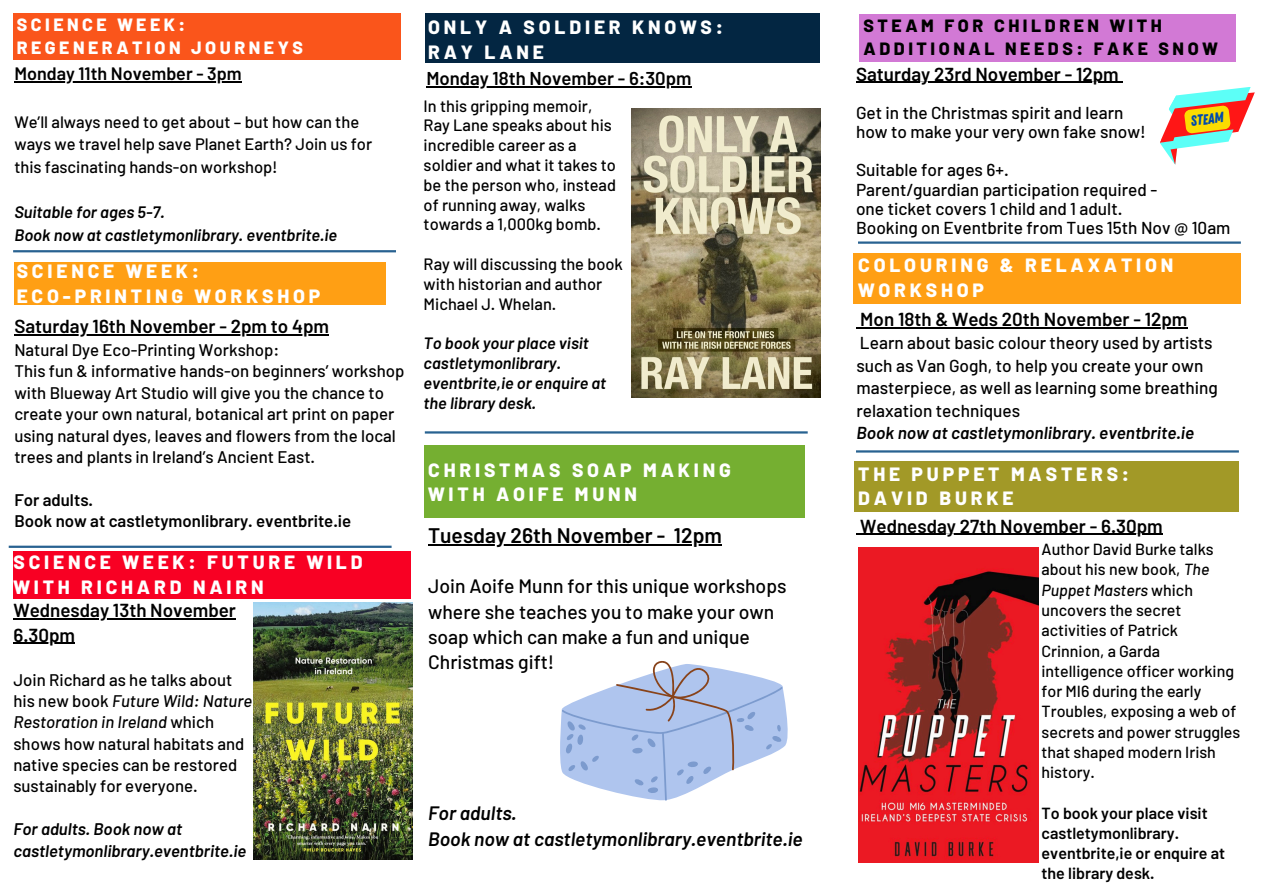
<style>
.page{position:relative;width:1263px;height:894px;background:#fff}
.page>*{position:absolute;margin:0;border:0;box-sizing:border-box;transform-origin:0 0}
.t1{font:600 21px "Barlow";color:#000}
.t2{font:500 19.35px/25.2px "Barlow";color:#000}
.t3{font:italic 600 19.35px "Barlow";color:#000}
.t4{font:800 19.2px/24.8px "Barlow";letter-spacing:.2em;color:#fff}
.t5{font:600 18.75px "Barlow";color:#000}
.t6{font:600 18.6px "Barlow";color:#000}
.t7{font:600 18px "Barlow";color:#000}
.t8{font:800 17.7px/22.8px "Barlow";letter-spacing:.2em;color:#000}
.t9{font:800 17.7px/22.8px "Barlow";letter-spacing:.2em;color:#fff}
.t10{font:500 17.25px/19.2px "Barlow";color:#000}
.t11{font:500 16.8px/21.3px "Barlow";color:#000}
.t12{font:italic 600 16.8px/21.3px "Barlow";color:#000}
.t13{font:600 16.8px/21.3px "Barlow";color:#000}
.t14{font:500 16.5px/22.6px "Barlow";color:#000}
.t15{font:italic 600 16.5px/22.6px "Barlow";color:#000}
.t16{font:500 16.35px/19.8px "Barlow";color:#000}
.t17{font:italic 600 16.35px/19.8px "Barlow";color:#000}
.t18{font:500 16.05px/20.2px "Barlow";color:#000}
.t19{font:600 16.05px/20.2px "Barlow";color:#000}
.t20{font:14.55px "Zing Rust Base";color:#004aad}
.s1{font-style:italic}
.s2{font-weight:600;font-style:italic}
</style>
<div class="page">
<div style="left:859px;top:14px;width:377px;height:47px;background:#d279d5"></div>
<hr style="left:856px;top:82px;width:263px;height:1px;background:#000">
<svg style="left:1160px;top:87px;width:95px;height:78px"></svg>
<hr style="left:9px;top:545px;width:383px;height:2px;background:#286291">
<hr style="left:425px;top:431px;width:383px;height:2px;background:#286291">
<div style="left:13px;top:14px;width:387px;height:46px;background:#fa551b"></div>
<div style="left:14px;top:262px;width:372px;height:43px;background:#ff9f14"></div>
<div style="left:13px;top:551px;width:397px;height:47px;background:#f80023"></div>
<hr style="left:13px;top:250px;width:383px;height:2px;background:#286291">
<div style="left:425px;top:446px;width:380px;height:72px;background:#75af31"></div>
<div style="left:854px;top:253px;width:387px;height:51px;background:#ff9f14"></div>
<img style="left:254px;top:602px;width:158px;height:256px">
<div style="left:425px;top:14px;width:395px;height:49px;background:#032642"></div>
<img style="left:631px;top:109px;width:189px;height:288px">
<svg style="left:560px;top:661px;width:228px;height:140px"></svg>
<hr style="left:858px;top:241px;width:383px;height:3px;background:#286291">
<hr style="left:856px;top:450px;width:383px;height:2px;background:#286291">
<div style="left:854px;top:461px;width:384px;height:51px;background:#a29927"></div>
<img style="left:858px;top:547px;width:180px;height:315px">
<hr style="left:13px;top:617px;width:223px;height:2px;background:#000">
<hr style="left:13px;top:642px;width:62px;height:1px;background:#000">
<hr style="left:14px;top:81px;width:228px;height:1px;background:#000">
<hr style="left:14px;top:334px;width:315px;height:1px;background:#000">
<hr style="left:428px;top:544px;width:237px;height:1px;background:#000">
<hr style="left:674px;top:544px;width:48px;height:1px;background:#000">
<hr style="left:860px;top:327px;width:327px;height:1px;background:#000">
<hr style="left:426px;top:86px;width:265px;height:1px;background:#000">
<hr style="left:860px;top:533px;width:303px;height:1px;background:#000">
<p class="t9" style="left:17px;top:13px;width:288px">SCIENCE WEEK:<br>REGENERATION JOURNEYS</p>
<h5 class="t7" style="left:14px;top:62px;width:229px">Monday 11th November - 3pm</h5>
<p class="t14" style="left:14px;top:110px;width:359px">We’ll always need to get about – but how can the ways we travel help save Planet Earth? Join us for this fascinating hands-on workshop!</p>
<h4 class="t15" style="left:14px;top:200px;width:324px">Suitable for ages 5-7.<br>Book now at castletymonlibrary. eventbrite.ie</h4>
<h1 class="t4" style="left:17px;top:258px;width:305px">SCIENCE WEEK:<br>ECO-PRINTING WORKSHOP</h1>
<h5 class="t5" style="left:14px;top:314px;width:316px">Saturday 16th November - 2pm to 4pm</h5>
<h5 class="t11" style="left:14px;top:338px;width:391px">Natural Dye Eco-Printing Workshop:<br>This fun &amp; informative hands-on beginners’ workshop with Blueway Art Studio will give you the chance to create your own natural, botanical art print on paper using natural dyes, leaves and flowers from the local trees and plants in Ireland’s Ancient East.</h5>
<h5 class="t13" style="left:14px;top:488px;width:338px">For adults.<br>Book now at castletymonlibrary. eventbrite.ie</h5>
<h2 class="t4" style="left:13px;top:549px;width:351px">SCIENCE WEEK: FUTURE WILD<br>WITH RICHARD NAIRN</h2>
<h5 class="t5" style="left:13px;top:598px;width:224px">Wednesday 13th November</h5>
<h1 class="t5" style="left:13px;top:622px;width:63px">6.30pm</h1>
<h1 class="t11" style="left:13px;top:668px;width:220px">Join Richard as he talks about</h1>
<h4 class="t11" style="left:13px;top:689px;width:240px">his new book <span class="s1">Future Wild: Nature<br>Restoration in Ireland</span> which shows how natural habitats and native species can be restored sustainably for everyone.</h4>
<h5 class="t12" style="left:13px;top:817px;width:235px">For adults. Book now at castletymonlibrary.eventbrite.ie</h5>
<h1 class="t4" style="left:428px;top:14px;width:296px">ONLY A SOLDIER KNOWS:<br>RAY LANE</h1>
<h4 class="t6" style="left:426px;top:67px;width:267px">Monday 18th November - 6:30pm</h4>
<h2 class="t16" style="left:424px;top:95px;width:194px">In this gripping memoir,<br>Ray Lane speaks about his incredible career as a soldier and what it takes to be the person who, instead of running away, walks towards a 1,000kg bomb.</h2>
<h2 class="t16" style="left:424px;top:253px;width:201px">Ray will discussing the book with historian and author<br>Michael J. Whelan.</h2>
<p class="t17" style="left:424px;top:332px;width:184px">To book your place visit castletymonlibrary. eventbrite,ie or enquire at the library desk.</p>
<h3 class="t4" style="left:428px;top:456px;width:304px">CHRISTMAS SOAP MAKING<br>WITH AOIFE MUNN</h3>
<h4 class="t1" style="left:428px;top:521px;width:295px">Tuesday 26th November - 12pm</h4>
<h4 class="t2" style="left:428px;top:572px;width:360px">Join Aoife Munn for this unique workshops where she teaches you to make your own</h4>
<h4 class="t2" style="left:428px;top:623px;width:323px">soap which can make a fun and unique<br>Christmas gift!</h4>
<h4 class="t3" style="left:428px;top:800px;width:90px">For adults.</h4>
<p class="t3" style="left:428px;top:826px;width:376px">Book now at castletymonlibrary.eventbrite.ie</p>
<h5 class="t8" style="left:863px;top:13px;width:355px">STEAM FOR CHILDREN WITH<br>ADDITIONAL NEEDS: FAKE SNOW</h5>
<h3 class="t5" style="left:856px;top:62px;width:264px">Saturday 23rd November - 12pm</h3>
<h1 class="t10" style="left:856px;top:102px;width:291px">Get in the Christmas spirit and learn how to make your very own fake snow!</h1>
<h4 class="t10" style="left:856px;top:160px;width:376px">Suitable for ages 6+.<br>Parent/guardian participation required -<br>one ticket covers 1 child and 1 adult.<br>Booking on Eventbrite from Tues 15th Nov @ 10am</h4>
<h5 class="t20" style="left:1190px;top:113px;width:35px;rotate:-7deg">STEAM</h5>
<h4 class="t4" style="left:858px;top:252px;width:317px">COLOURING &amp; RELAXATION<br>WORKSHOP</h4>
<h1 class="t5" style="left:860px;top:307px;width:329px">Mon 18th &amp; Weds 20th November - 12pm</h1>
<h1 class="t10" style="left:856px;top:331px;width:363px;line-height:22.5px">Learn about basic colour theory used by artists such as Van Gogh, to help you create your own masterpiece, as well as learning some breathing relaxation techniques<br><span class="s2">Book now at castletymonlibrary. eventbrite.ie</span></h1>
<h5 class="t4" style="left:858px;top:460px;width:272px">THE PUPPET MASTERS:<br>DAVID BURKE</h5>
<p class="t18" style="left:1041px;top:538px;width:200px">Author David Burke talks about his new book, <span class="s1">The<br>Puppet Masters</span> which uncovers the secret activities of Patrick<br>Crinnion, a Garda intelligence officer working for MI6 during the early<br>Troubles, exposing a web of secrets and power struggles that shaped modern Irish history.</p>
<p class="t19" style="left:1041px;top:801px;width:185px">To book your place visit castletymonlibrary. eventbrite,ie or enquire at the library desk.</p>
<h5 class="t5" style="left:860px;top:513px;width:304px">Wednesday 27th November - 6.30pm</h5>
</div>
